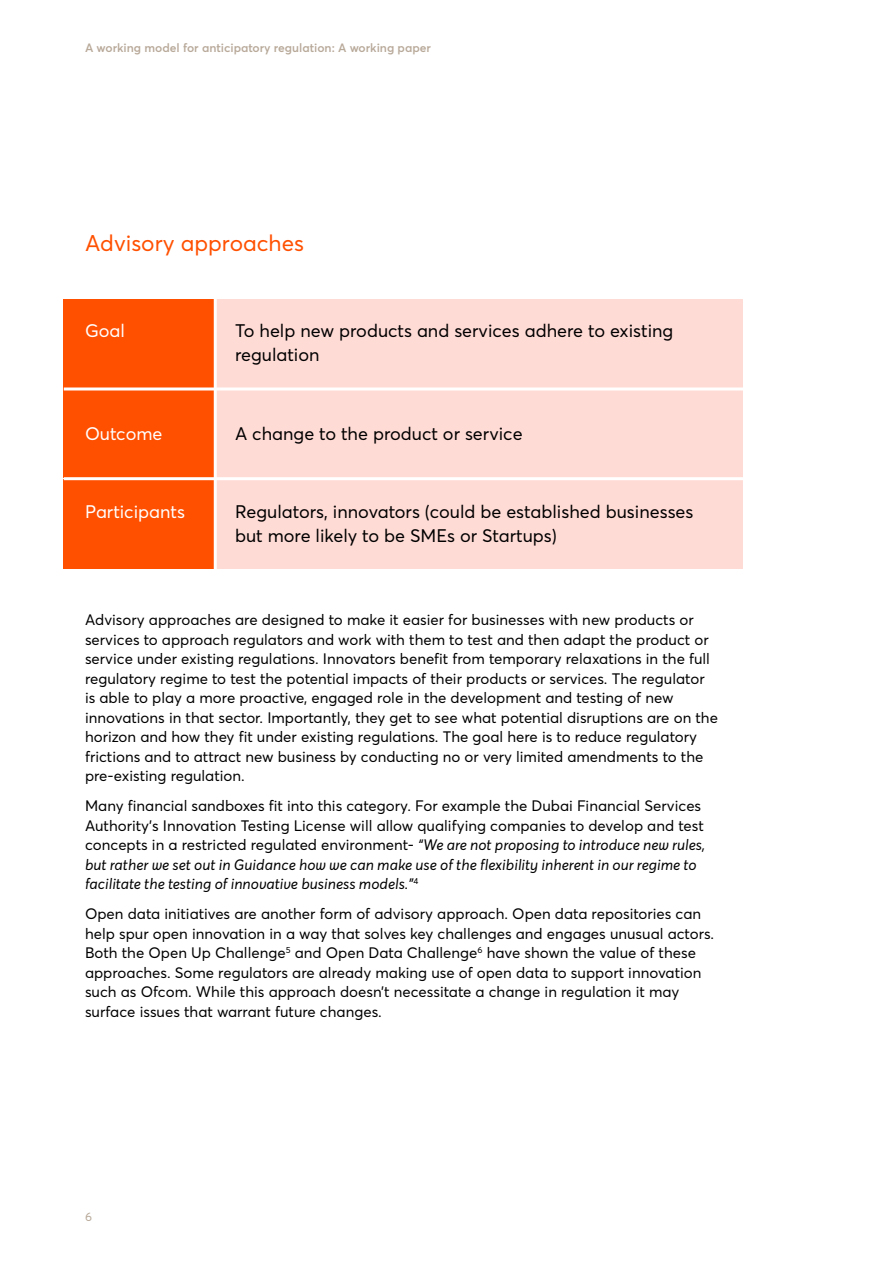
<style>
.page{position:relative;width:893px;height:1263px;background:#fff}
.page>*{position:absolute;margin:0;border:0;box-sizing:border-box;transform-origin:0 0}
.t1{font:22.5px "Averta";color:#ff5000}
.t2{font:18px/24px "Averta";color:#000}
.t3{font:18px "Averta";color:#fff}
.t4{font:15px/19.5px "Averta";color:#000}
.t5{font:600 12px "Averta";color:#b8a999}
.t6{font:12px "Averta";color:#b8a999}
.s1{font-style:italic}
</style>
<div class="page">
<div style="left:64px;top:299px;width:152px;height:90px;background:#ff5000"></div>
<div style="left:64px;top:388px;width:152px;height:90px;background:#ff5000"></div>
<div style="left:64px;top:479px;width:152px;height:90px;background:#ff5000"></div>
<div style="left:216px;top:299px;width:526px;height:90px;background:#ffdbd6"></div>
<div style="left:216px;top:388px;width:526px;height:90px;background:#ffdbd6"></div>
<div style="left:216px;top:479px;width:526px;height:90px;background:#ffdbd6"></div>
<hr style="left:64px;top:387px;width:680px;height:3px;background:#fff">
<hr style="left:64px;top:477px;width:680px;height:3px;background:#fff">
<hr style="left:214px;top:298px;width:3px;height:275px;background:#fff">
<p class="t5" style="left:85px;top:40px;width:347px">A working model for anticipatory regulation: A working paper</p>
<h1 class="t1" style="left:85px;top:229px;width:220px">Advisory approaches</h1>
<p class="t3" style="left:85px;top:319px;width:41px">Goal</p>
<p class="t2" style="left:235px;top:318px;width:440px">To help new products and services adhere to existing regulation</p>
<p class="t3" style="left:85px;top:422px;width:79px">Outcome</p>
<p class="t2" style="left:235px;top:422px;width:289px">A change to the product or service</p>
<p class="t3" style="left:85px;top:500px;width:102px">Participants</p>
<p class="t2" style="left:235px;top:499px;width:460px">Regulators, innovators (could be established businesses but more likely to be SMEs or Startups)</p>
<p class="t4" style="left:85px;top:610px;width:634px">Advisory approaches are designed to make it easier for businesses with new products or services to approach regulators and work with them to test and then adapt the product or service under existing regulations. Innovators benefit from temporary relaxations in the full regulatory regime to test the potential impacts of their products or services. The regulator is able to play a more proactive, engaged role in the development and testing of new innovations in that sector. Importantly, they get to see what potential disruptions are on the horizon and how they fit under existing regulations. The goal here is to reduce regulatory frictions and to attract new business by conducting no or very limited amendments to the pre-existing regulation.</p>
<p class="t4" style="left:85px;top:796px;width:622px">Many financial sandboxes fit into this category. For example the Dubai Financial Services Authority’s Innovation Testing License will allow qualifying companies to develop and test concepts in a restricted regulated environment- <span class="s1">“We are not proposing to introduce new rules, but rather we set out in Guidance how we can make use of the flexibility inherent in our regime to facilitate the testing of innovative business models.”</span><sup>4</sup></p>
<p class="t4" style="left:85px;top:904px;width:631px">Open data initiatives are another form of advisory approach. Open data repositories can help spur open innovation in a way that solves key challenges and engages unusual actors.<br>Both the Open Up Challenge<sup>5</sup> and Open Data Challenge<sup>6</sup> have shown the value of these approaches. Some regulators are already making use of open data to support innovation such as Ofcom. While this approach doesn’t necessitate a change in regulation it may surface issues that warrant future changes.</p>
<p class="t6" style="left:85px;top:1209px;width:9px">6</p>
</div>
